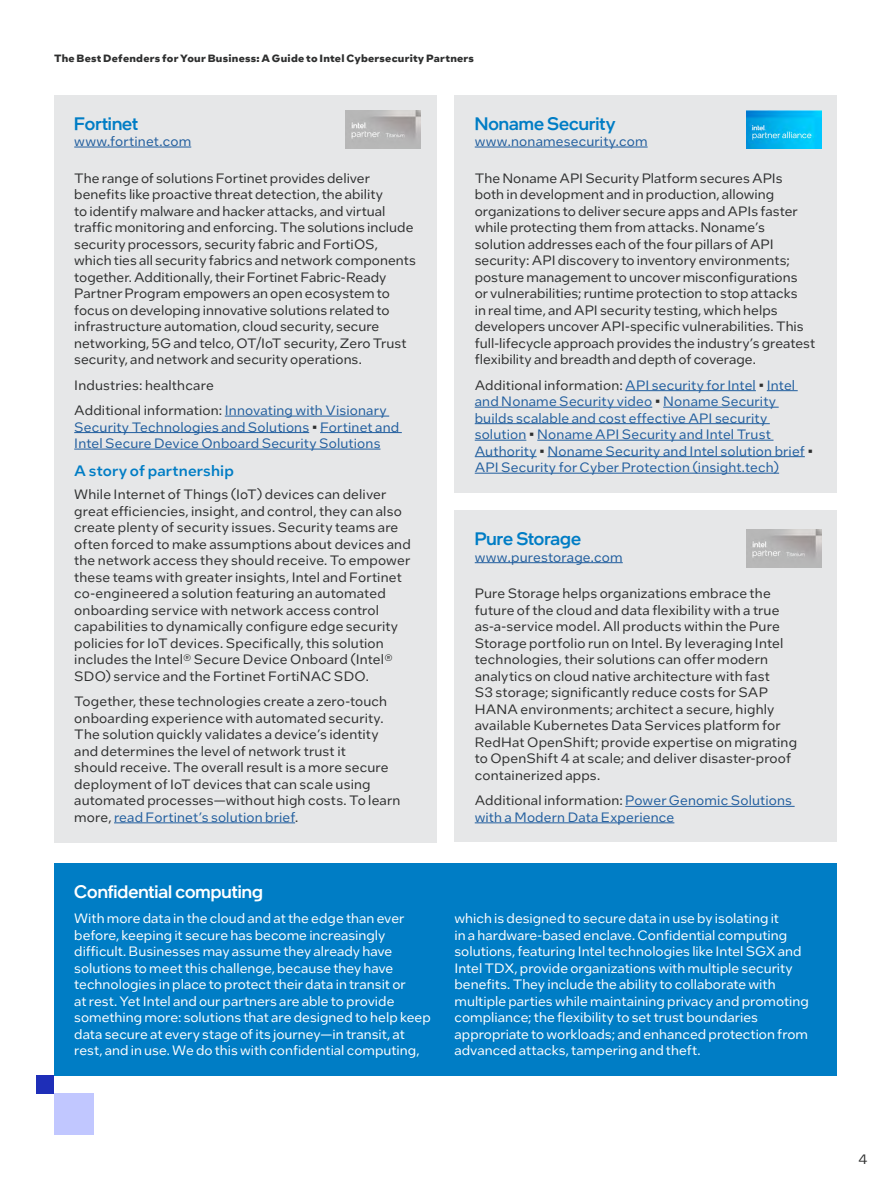
<style>
.page{position:relative;width:891px;height:1188px;background:#fff}
.page>*{position:absolute;margin:0;border:0;box-sizing:border-box;transform-origin:0 0}
.CopyHeaderBox{font:500 18px "Intel One Display";letter-spacing:.005em;color:#007dc5}
.CopyHeaderBlue{font:500 18px "Intel One Display";color:#fff}
.Mini_Header{font:500 15px "Intel One Text";letter-spacing:.01em;color:#007dc5}
.MainCopy___Caption{font:13.5px/16.5px "Intel One Text";letter-spacing:.005em;color:#2e2f2f}
.MainCopy___Caption-2{font:13.5px/16.5px "Intel One Text";color:#fff}
.MainCopy___Caption-3{font:13.5px/16.5px "Intel One Text";letter-spacing:.01em;color:#215e9e}
.Website{font:13.5px "Intel One Text";letter-spacing:.015em;color:#215e9e}
.t1{font:700 10.5px "Intel One Text";letter-spacing:.02em;color:#2e2f2f}
.s1{color:#2e2f2f}
.s2{color:#215e9e}
</style>
<div class="page">
<div style="left:454px;top:511px;width:383px;height:331px;background:#e6e7e8"></div>
<hr style="left:475px;top:562px;width:148px;height:1px;background:#215e9e">
<hr style="left:625px;top:806px;width:170px;height:1px;background:#215e9e">
<hr style="left:475px;top:823px;width:199px;height:1px;background:#215e9e">
<div style="left:454px;top:95px;width:383px;height:397px;background:#e6e7e8"></div>
<hr style="left:475px;top:147px;width:173px;height:1px;background:#215e9e">
<hr style="left:625px;top:390px;width:131px;height:1px;background:#215e9e">
<hr style="left:767px;top:390px;width:31px;height:1px;background:#215e9e">
<hr style="left:475px;top:407px;width:177px;height:1px;background:#215e9e">
<hr style="left:663px;top:407px;width:116px;height:1px;background:#215e9e">
<hr style="left:475px;top:423px;width:295px;height:1px;background:#215e9e">
<hr style="left:475px;top:440px;width:51px;height:1px;background:#215e9e">
<hr style="left:537px;top:440px;width:237px;height:1px;background:#215e9e">
<hr style="left:475px;top:456px;width:62px;height:1px;background:#215e9e">
<hr style="left:548px;top:456px;width:257px;height:1px;background:#215e9e">
<hr style="left:475px;top:473px;width:304px;height:1px;background:#215e9e">
<img style="left:746px;top:530px;width:75px;height:38px">
<img style="left:746px;top:111px;width:75px;height:37px">
<div style="left:54px;top:1094px;width:40px;height:41px;background:#c1c7ff"></div>
<div style="left:36px;top:1076px;width:18px;height:18px;background:#1e2eb8"></div>
<div style="left:54px;top:95px;width:382px;height:747px;background:#e6e7e8"></div>
<hr style="left:74px;top:147px;width:117px;height:1px;background:#215e9e">
<hr style="left:225px;top:416px;width:164px;height:1px;background:#215e9e">
<hr style="left:74px;top:432px;width:235px;height:1px;background:#215e9e">
<hr style="left:320px;top:432px;width:82px;height:1px;background:#215e9e">
<hr style="left:74px;top:449px;width:307px;height:1px;background:#215e9e">
<hr style="left:114px;top:823px;width:181px;height:1px;background:#215e9e">
<img style="left:346px;top:111px;width:75px;height:37px">
<div style="left:54px;top:864px;width:783px;height:212px;background:#007dc5"></div>
<p class="t1" style="left:54px;top:51px;width:422px">The Best Defenders for Your Business: A Guide to Intel Cybersecurity Partners</p>
<p class="CopyHeaderBox" style="left:74px;top:112px;width:65px">Fortinet</p>
<p class="Website" style="left:74px;top:132px;width:119px">www.fortinet.com</p>
<p class="MainCopy___Caption" style="left:74px;top:169px;width:343px">The range of solutions Fortinet provides deliver benefits like proactive threat detection, the ability<br>to identify malware and hacker attacks, and virtual traffic monitoring and enforcing. The solutions include security processors, security fabric and FortiOS, which ties all security fabrics and network components together. Additionally, their Fortinet Fabric-Ready Partner Program empowers an open ecosystem to focus on developing innovative solutions related to infrastructure automation, cloud security, secure networking, 5G and telco, OT/IoT security, Zero Trust security, and network and security operations.</p>
<p class="MainCopy___Caption" style="left:74px;top:376px;width:141px">Industries: healthcare</p>
<p class="MainCopy___Caption-3" style="left:74px;top:402px;width:327px"><span class="s1">Additional information:</span> Innovating with Visionary<br>Security Technologies and Solutions <span class="s1">•</span> Fortinet and<br>Intel Secure Device Onboard Security Solutions</p>
<p class="Mini_Header" style="left:74px;top:461px;width:161px">A story of partnership</p>
<p class="MainCopy___Caption" style="left:74px;top:486px;width:338px">While Internet of Things (IoT) devices can deliver great efficiencies, insight, and control, they can also create plenty of security issues. Security teams are often forced to make assumptions about devices and the network access they should receive. To empower these teams with greater insights, Intel and Fortinet co-engineered a solution featuring an automated onboarding service with network access control capabilities to dynamically configure edge security policies for IoT devices. Specifically, this solution includes the Intel® Secure Device Onboard (Intel® SDO) service and the Fortinet FortiNAC SDO.</p>
<p class="MainCopy___Caption" style="left:74px;top:693px;width:328px">Together, these technologies create a zero-touch onboarding experience with automated security.<br>The solution quickly validates a device’s identity and determines the level of network trust it<br>should receive. The overall result is a more secure deployment of IoT devices that can scale using automated processes—without high costs. To learn more, <span class="s2">read Fortinet’s solution brief</span>.</p>
<p class="CopyHeaderBox" style="left:475px;top:112px;width:142px">Noname Security</p>
<p class="Website" style="left:475px;top:132px;width:174px">www.nonamesecurity.com</p>
<p class="MainCopy___Caption" style="left:475px;top:169px;width:342px">The Noname API Security Platform secures APIs both in development and in production, allowing organizations to deliver secure apps and APIs faster while protecting them from attacks. Noname’s solution addresses each of the four pillars of API security: API discovery to inventory environments; posture management to uncover misconfigurations<br>or vulnerabilities; runtime protection to stop attacks<br>in real time, and API security testing, which helps developers uncover API-specific vulnerabilities. This full-lifecycle approach provides the industry’s greatest flexibility and breadth and depth of coverage.</p>
<p class="MainCopy___Caption-3" style="left:475px;top:376px;width:340px"><span class="s1">Additional information:</span> API security for Intel <span class="s1">•</span> Intel and Noname Security video <span class="s1">•</span> Noname Security builds scalable and cost effective API security solution <span class="s1">•</span> Noname API Security and Intel Trust Authority <span class="s1">•</span> Noname Security and Intel solution brief <span class="s1">• </span>API Security for Cyber Protection (insight.tech)</p>
<p class="CopyHeaderBox" style="left:475px;top:527px;width:108px">Pure Storage</p>
<p class="Website" style="left:475px;top:548px;width:150px">www.purestorage.com</p>
<p class="MainCopy___Caption" style="left:475px;top:585px;width:324px">Pure Storage helps organizations embrace the future of the cloud and data flexibility with a true as-a-service model. All products within the Pure Storage portfolio run on Intel. By leveraging Intel technologies, their solutions can offer modern analytics on cloud native architecture with fast<br>S3 storage; significantly reduce costs for SAP HANA environments; architect a secure, highly available Kubernetes Data Services platform for RedHat OpenShift; provide expertise on migrating to OpenShift 4 at scale; and deliver disaster-proof containerized apps.</p>
<p class="MainCopy___Caption-3" style="left:475px;top:792px;width:319px"><span class="s1">Additional information:</span> Power Genomic Solutions with a Modern Data Experience</p>
<p class="CopyHeaderBlue" style="left:74px;top:880px;width:190px">Confidential computing</p>
<p class="MainCopy___Caption-2" style="left:74px;top:910px;width:358px">With more data in the cloud and at the edge than ever before, keeping it secure has become increasingly difficult. Businesses may assume they already have solutions to meet this challenge, because they have technologies in place to protect their data in transit or<br>at rest. Yet Intel and our partners are able to provide something more: solutions that are designed to help keep data secure at every stage of its journey—in transit, at rest, and in use. We do this with confidential computing,</p>
<p class="MainCopy___Caption-2" style="left:455px;top:910px;width:356px">which is designed to secure data in use by isolating it<br>in a hardware-based enclave. Confidential computing solutions, featuring Intel technologies like Intel SGX and Intel TDX, provide organizations with multiple security benefits. They include the ability to collaborate with multiple parties while maintaining privacy and promoting compliance; the flexibility to set trust boundaries appropriate to workloads; and enhanced protection from advanced attacks, tampering and theft.</p>
<p class="MainCopy___Caption" style="left:858px;top:1150px;width:11px">4</p>
</div>
